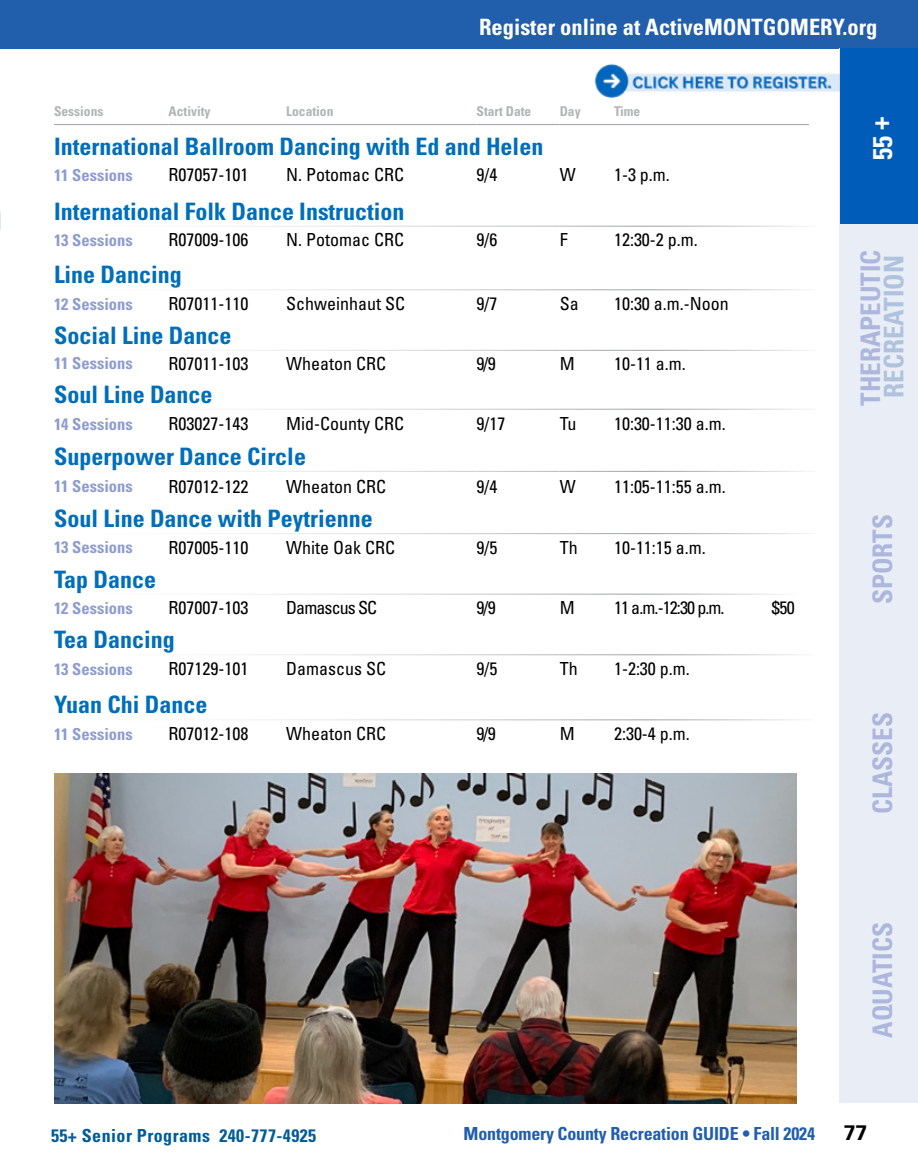
<style>
.page{position:relative;width:918px;height:1175px;background:#fff}
.page>*{position:absolute;margin:0;border:0;box-sizing:border-box;transform-origin:0 0}
.t1{font:700 condensed 27px "Univers LT Std";color:#adb7dd}
.t2{font:700 condensed 27px "Univers LT Std";color:#afc2de}
.t3{font:700 condensed 27px "Univers LT Std";color:#fff}
.t4{font:700 condensed 24px "Univers LT Std";color:#006eb9}
.t5{font:700 condensed 22.5px "Univers LT Std";color:#fff}
.t6{font:700 21px "Univers LT Std";color:#000}
.t7{font:condensed 18px "Univers LT Std";color:#000}
.t8{font:700 condensed 18px "Univers LT Std";letter-spacing:-.01em;color:#215eac}
.t9{font:700 condensed 18px "Univers LT Std";letter-spacing:.025em;color:#005c97}
.t10{font:condensed 18px "Univers LT Std";letter-spacing:-.05em;color:#000}
.t11{font:700 condensed 16.5px "Univers LT Std";color:#8d9ccf}
.t12{font:700 condensed 13.5px "Univers LT Std";color:#b1b4b6}
</style>
<div class="page">
<div style="left:0;top:0;width:918px;height:49px;background:#215eac"></div>
<div style="left:840px;top:49px;width:78px;height:1054px;background:#e9eef6"></div>
<div style="left:840px;top:49px;width:78px;height:175px;background:#005cb9"></div>
<img style="left:0;top:211px;width:1px;height:19px">
<hr style="left:54px;top:124px;width:115px;height:1px;background:#a7a9ac">
<hr style="left:169px;top:124px;width:117px;height:1px;background:#a7a9ac">
<hr style="left:286px;top:124px;width:191px;height:1px;background:#a7a9ac">
<hr style="left:477px;top:124px;width:83px;height:1px;background:#a7a9ac">
<hr style="left:560px;top:124px;width:54px;height:1px;background:#a7a9ac">
<hr style="left:614px;top:124px;width:195px;height:1px;background:#a7a9ac">
<svg style="left:788px;top:654px;width:14px;height:1px"></svg>
<svg style="left:788px;top:719px;width:14px;height:1px"></svg>
<img style="left:594px;top:56px;width:246px;height:49px">
<img style="left:54px;top:773px;width:742px;height:330px">
<p class="t5" style="left:479px;top:14px;width:400px">Register online at ActiveMONTGOMERY.org</p>
<p class="t12" style="left:54px;top:102px;width:51px">Sessions</p>
<p class="t12" style="left:169px;top:102px;width:43px">Activity</p>
<p class="t12" style="left:286px;top:102px;width:49px">Location</p>
<p class="t12" style="left:477px;top:102px;width:56px">Start Date</p>
<p class="t12" style="left:560px;top:102px;width:22px">Day</p>
<p class="t12" style="left:614px;top:102px;width:28px">Time</p>
<p class="t4" style="left:54px;top:132px;width:491px">International Ballroom Dancing with Ed and Helen</p>
<p class="t11" style="left:54px;top:165px;width:80px">11 Sessions</p>
<p class="t7" style="left:169px;top:163px;width:81px">R07057-101</p>
<p class="t7" style="left:286px;top:163px;width:120px">N. Potomac CRC</p>
<p class="t7" style="left:477px;top:163px;width:22px">9/4</p>
<p class="t7" style="left:560px;top:163px;width:18px">W</p>
<p class="t7" style="left:614px;top:163px;width:57px">1-3 p.m.</p>
<p class="t4" style="left:54px;top:196px;width:352px">International Folk Dance Instruction</p>
<p class="t11" style="left:54px;top:230px;width:80px">13 Sessions</p>
<p class="t7" style="left:169px;top:229px;width:81px">R07009-106</p>
<p class="t7" style="left:286px;top:229px;width:120px">N. Potomac CRC</p>
<p class="t7" style="left:477px;top:229px;width:22px">9/6</p>
<p class="t7" style="left:560px;top:229px;width:9px">F</p>
<p class="t7" style="left:614px;top:229px;width:85px">12:30-2 p.m.</p>
<p class="t4" style="left:54px;top:260px;width:129px">Line Dancing</p>
<p class="t11" style="left:54px;top:293px;width:80px">12 Sessions</p>
<p class="t7" style="left:169px;top:292px;width:81px">R07011-110</p>
<p class="t7" style="left:286px;top:292px;width:121px">Schweinhaut SC</p>
<p class="t7" style="left:477px;top:292px;width:22px">9/7</p>
<p class="t7" style="left:560px;top:292px;width:21px">Sa</p>
<p class="t7" style="left:614px;top:292px;width:116px">10:30 a.m.-Noon</p>
<p class="t4" style="left:54px;top:320px;width:179px">Social Line Dance</p>
<p class="t11" style="left:54px;top:353px;width:80px">11 Sessions</p>
<p class="t7" style="left:169px;top:352px;width:81px">R07011-103</p>
<p class="t7" style="left:286px;top:352px;width:102px">Wheaton CRC</p>
<p class="t7" style="left:477px;top:352px;width:21px">9/9</p>
<p class="t7" style="left:560px;top:352px;width:16px">M</p>
<p class="t7" style="left:614px;top:352px;width:73px">10-11 a.m.</p>
<p class="t4" style="left:54px;top:379px;width:160px">Soul Line Dance</p>
<p class="t11" style="left:54px;top:414px;width:80px">14 Sessions</p>
<p class="t7" style="left:169px;top:412px;width:81px">R03027-143</p>
<p class="t7" style="left:286px;top:412px;width:120px">Mid-County CRC</p>
<p class="t7" style="left:477px;top:412px;width:30px">9/17</p>
<p class="t7" style="left:560px;top:412px;width:18px">Tu</p>
<p class="t7" style="left:614px;top:412px;width:113px">10:30-11:30 a.m.</p>
<p class="t4" style="left:54px;top:441px;width:253px">Superpower Dance Circle</p>
<p class="t11" style="left:54px;top:476px;width:80px">11 Sessions</p>
<p class="t7" style="left:169px;top:474px;width:81px">R07012-122</p>
<p class="t7" style="left:286px;top:474px;width:102px">Wheaton CRC</p>
<p class="t7" style="left:477px;top:474px;width:22px">9/4</p>
<p class="t7" style="left:560px;top:474px;width:18px">W</p>
<p class="t7" style="left:614px;top:474px;width:113px">11:05-11:55 a.m.</p>
<p class="t4" style="left:54px;top:504px;width:320px">Soul Line Dance with Peytrienne</p>
<p class="t11" style="left:54px;top:537px;width:80px">13 Sessions</p>
<p class="t7" style="left:169px;top:536px;width:81px">R07005-110</p>
<p class="t7" style="left:286px;top:536px;width:111px">White Oak CRC</p>
<p class="t7" style="left:477px;top:536px;width:22px">9/5</p>
<p class="t7" style="left:560px;top:536px;width:19px">Th</p>
<p class="t7" style="left:614px;top:536px;width:93px">10-11:15 a.m.</p>
<p class="t4" style="left:54px;top:564px;width:104px">Tap Dance</p>
<p class="t11" style="left:54px;top:598px;width:80px">12 Sessions</p>
<p class="t7" style="left:169px;top:596px;width:81px">R07007-103</p>
<p class="t10" style="left:286px;top:596px;width:92px">Damascus SC</p>
<p class="t7" style="left:477px;top:596px;width:21px">9/9</p>
<p class="t7" style="left:560px;top:596px;width:16px">M</p>
<p class="t7" style="left:614px;top:596px;width:112px">11 a.m.-12:30 p.m.</p>
<p class="t7" style="left:772px;top:596px;width:25px">$50</p>
<p class="t4" style="left:54px;top:625px;width:122px">Tea Dancing</p>
<p class="t11" style="left:54px;top:658px;width:80px">13 Sessions</p>
<p class="t7" style="left:169px;top:657px;width:81px">R07129-101</p>
<p class="t7" style="left:286px;top:657px;width:101px">Damascus SC</p>
<p class="t7" style="left:477px;top:657px;width:22px">9/5</p>
<p class="t7" style="left:560px;top:657px;width:19px">Th</p>
<p class="t7" style="left:614px;top:657px;width:77px">1-2:30 p.m.</p>
<p class="t4" style="left:54px;top:690px;width:155px">Yuan Chi Dance</p>
<p class="t11" style="left:54px;top:723px;width:80px">11 Sessions</p>
<p class="t7" style="left:169px;top:722px;width:81px">R07012-108</p>
<p class="t7" style="left:286px;top:722px;width:102px">Wheaton CRC</p>
<p class="t7" style="left:477px;top:722px;width:21px">9/9</p>
<p class="t7" style="left:560px;top:722px;width:16px">M</p>
<p class="t7" style="left:614px;top:722px;width:77px">2:30-4 p.m.</p>
<h1 class="t3" style="left:866px;top:160px;width:45px;rotate:-90deg">55 +</h1>
<h1 class="t1" style="left:854px;top:406px;width:158px;rotate:-90deg">THERAPEUTIC</h1>
<h1 class="t2" style="left:877px;top:398px;width:144px;rotate:-90deg">RECREATION</h1>
<h1 class="t1" style="left:866px;top:604px;width:92px;rotate:-90deg">SPORTS</h1>
<h1 class="t1" style="left:866px;top:814px;width:104px;rotate:-90deg">CLASSES</h1>
<h1 class="t1" style="left:866px;top:1037px;width:117px;rotate:-90deg">AQUATICS</h1>
<p class="t9" style="left:51px;top:1124px;width:267px">55+ Senior Programs 240-777-4925</p>
<p class="t8" style="left:464px;top:1122px;width:353px">Montgomery County Recreation GUIDE • Fall 2024</p>
<p class="t6" style="left:844px;top:1120px;width:25px">77</p>
</div>
